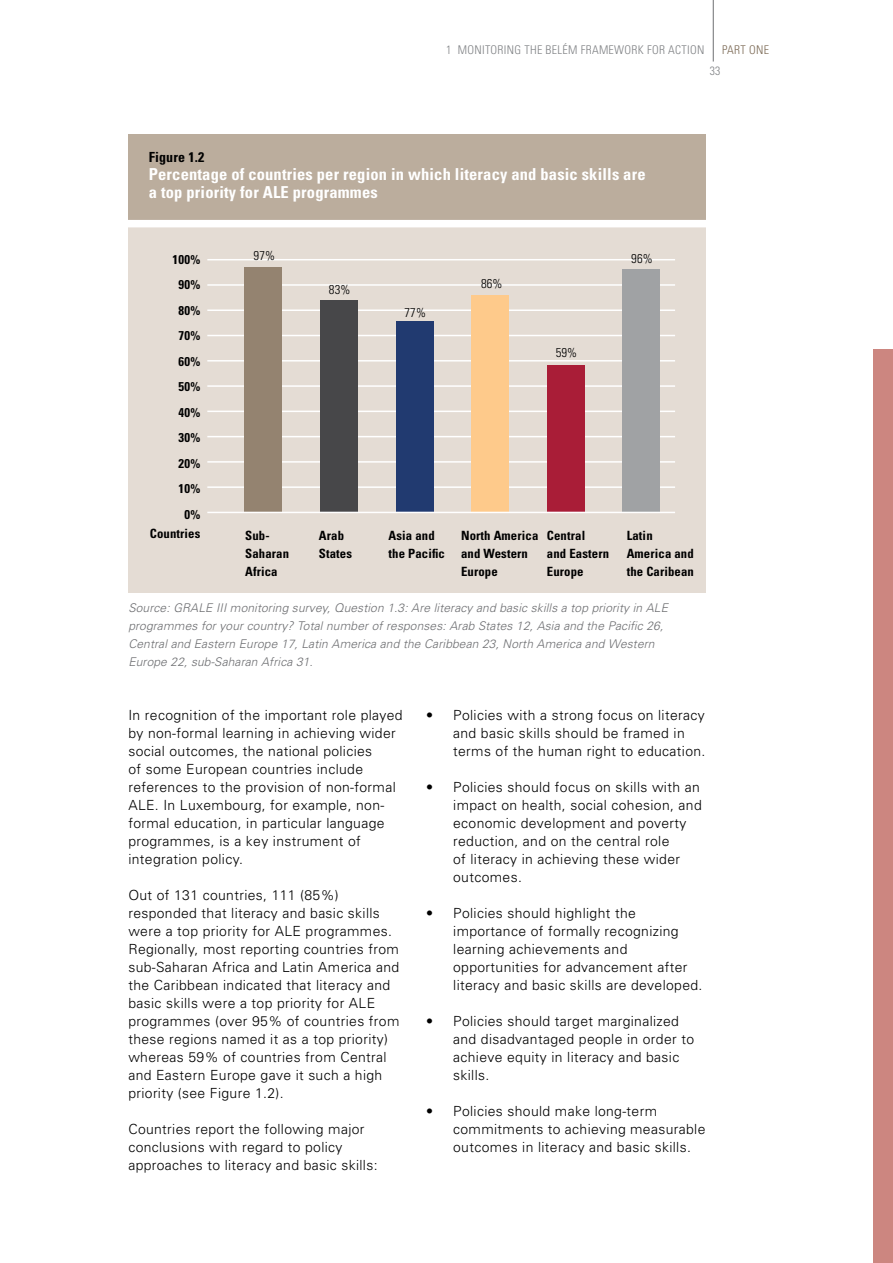
<style>
.page{position:relative;width:893px;height:1263px;background:#fff}
.page>*{position:absolute;margin:0;border:0;box-sizing:border-box;transform-origin:0 0}
.t1{font:700 condensed 16.5px/18px "Univers";letter-spacing:.01em;color:#fff}
.t2{font:300 13.95px/18px "Univers";letter-spacing:.025em;color:#000}
.t3{font:700 condensed 13.95px "Univers";letter-spacing:.01em;color:#000}
.t4{font:700 condensed 12.75px/25.5px "Univers";letter-spacing:.01em;color:#000}
.t5{font:300 condensed 12.75px "Univers";letter-spacing:.01em;color:#000}
.t6{font:italic 300 12px/18px "Univers";letter-spacing:.01em;color:#6d6e71}
.t7{font:300 condensed 12px "Univers";letter-spacing:.025em;color:#808285}
.t8{font:300 condensed 12px "Univers";letter-spacing:.025em;color:#7c6a55}
</style>
<div class="page">
<div style="left:873px;top:349px;width:20px;height:914px;background:#cc8680"></div>
<div style="left:128px;top:199px;width:577px;height:393px;background:#e4dcd4"></div>
<hr style="left:207px;top:461px;width:468px;height:2px;background:#fff">
<hr style="left:207px;top:360px;width:468px;height:2px;background:#fff">
<hr style="left:207px;top:284px;width:468px;height:2px;background:#fff">
<hr style="left:207px;top:486px;width:468px;height:2px;background:#fff">
<hr style="left:207px;top:436px;width:468px;height:1px;background:#fff">
<hr style="left:207px;top:309px;width:468px;height:2px;background:#fff">
<hr style="left:207px;top:259px;width:468px;height:1px;background:#fff">
<hr style="left:207px;top:411px;width:468px;height:1px;background:#fff">
<hr style="left:207px;top:335px;width:468px;height:1px;background:#fff">
<hr style="left:207px;top:385px;width:468px;height:2px;background:#fff">
<div style="left:128px;top:134px;width:577px;height:86px;background:#bbad9d"></div>
<div style="left:121px;top:220px;width:601px;height:7px;background:#fff"></div>
<div style="left:623px;top:269px;width:37px;height:243px;background:#a0a2a4"></div>
<div style="left:547px;top:365px;width:37px;height:147px;background:#a91d37"></div>
<div style="left:472px;top:295px;width:37px;height:217px;background:#feca8b"></div>
<div style="left:396px;top:321px;width:37px;height:191px;background:#213a70"></div>
<div style="left:320px;top:300px;width:38px;height:212px;background:#474749"></div>
<div style="left:245px;top:267px;width:37px;height:245px;background:#948370"></div>
<hr style="left:207px;top:512px;width:468px;height:1px;background:#fff">
<hr style="left:713px;top:0;width:1px;height:62px;background:#6d6e71">
<p class="t7" style="left:446px;top:43px;width:260px">1 MONITORING THE BELÉM FRAMEWORK FOR ACTION</p>
<p class="t8" style="left:722px;top:43px;width:48px">PART ONE</p>
<p class="t7" style="left:710px;top:64px;width:12px">33</p>
<p class="t3" style="left:149px;top:148px;width:57px">Figure 1.2</p>
<p class="t1" style="left:149px;top:165px;width:498px">Percentage of countries per region in which literacy and basic skills are a top priority for ALE programmes</p>
<p class="t4" style="left:173px;top:246px;width:29px;text-align:right">100%<br>90%<br>80%<br>70%<br>60%<br>50%<br>40%<br>30%<br>20%<br>10%<br>0%</p>
<p class="t4" style="left:150px;top:520px;width:52px">Countries</p>
<p class="t5" style="left:254px;top:247px;width:23px">97%</p>
<p class="t5" style="left:329px;top:281px;width:23px">83%</p>
<p class="t5" style="left:404px;top:304px;width:23px">77%</p>
<p class="t5" style="left:481px;top:275px;width:23px">86%</p>
<p class="t5" style="left:556px;top:345px;width:23px">59%</p>
<p class="t5" style="left:631px;top:251px;width:23px">96%</p>
<p class="t4" style="left:547px;top:526px;width:64px;line-height:18px">Central<br>and Eastern<br>Europe</p>
<p class="t4" style="left:245px;top:526px;width:45px;line-height:18px">Sub-<br>Saharan<br>Africa</p>
<p class="t4" style="left:319px;top:526px;width:35px;line-height:18px">Arab<br>States</p>
<p class="t4" style="left:388px;top:526px;width:58px;line-height:18px">Asia and the Pacific</p>
<p class="t4" style="left:461px;top:526px;width:79px;line-height:18px">North America and Western<br>Europe</p>
<p class="t4" style="left:627px;top:526px;width:69px;line-height:18px">Latin<br>America and the Caribean</p>
<p class="t6" style="left:128px;top:598px;width:541px">Source: GRALE III monitoring survey, Question 1.3: Are literacy and basic skills a top priority in ALE programmes for your country? Total number of responses: Arab States 12, Asia and the Pacific 26, Central and Eastern Europe 17, Latin America and the Caribbean 23, North America and Western Europe 22, sub-Saharan Africa 31.</p>
<p class="t2" style="left:128px;top:706px;width:276px">In recognition of the important role played by non-formal learning in achieving wider social outcomes, the national policies<br>of some European countries include references to the provision of non-formal ALE. In Luxembourg, for example, non&shy;formal education, in particular language programmes, is a key instrument of integration policy.</p>
<p class="t2" style="left:128px;top:886px;width:273px">Out of 131 countries, 111 (85%) responded that literacy and basic skills were a top priority for ALE programmes.<br>Regionally, most reporting countries from sub-Saharan Africa and Latin America and the Caribbean indicated that literacy and basic skills were a top priority for ALE programmes (over 95% of countries from these regions named it as a top priority) whereas 59% of countries from Central and Eastern Europe gave it such a high priority (see Figure 1.2).</p>
<p class="t2" style="left:128px;top:1120px;width:251px">Countries report the following major conclusions with regard to policy approaches to literacy and basic skills:</p>
<p class="t2" style="left:453px;top:706px;width:254px;text-indent:-27px">• Policies with a strong focus on literacy and basic skills should be framed in terms of the human right to education.</p>
<p class="t2" style="left:453px;top:778px;width:250px;text-indent:-27px">• Policies should focus on skills with an impact on health, social cohesion, and economic development and poverty reduction, and on the central role<br>of literacy in achieving these wider outcomes.</p>
<p class="t2" style="left:453px;top:904px;width:251px;text-indent:-27px">• Policies should highlight the importance of formally recognizing learning achievements and opportunities for advancement after literacy and basic skills are developed.</p>
<p class="t2" style="left:453px;top:1012px;width:242px;text-indent:-27px">• Policies should target marginalized and disadvantaged people in order to achieve equity in literacy and basic skills.</p>
<p class="t2" style="left:453px;top:1102px;width:254px;text-indent:-27px">• Policies should make long-term commitments to achieving measurable outcomes in literacy and basic skills.</p>
</div>
